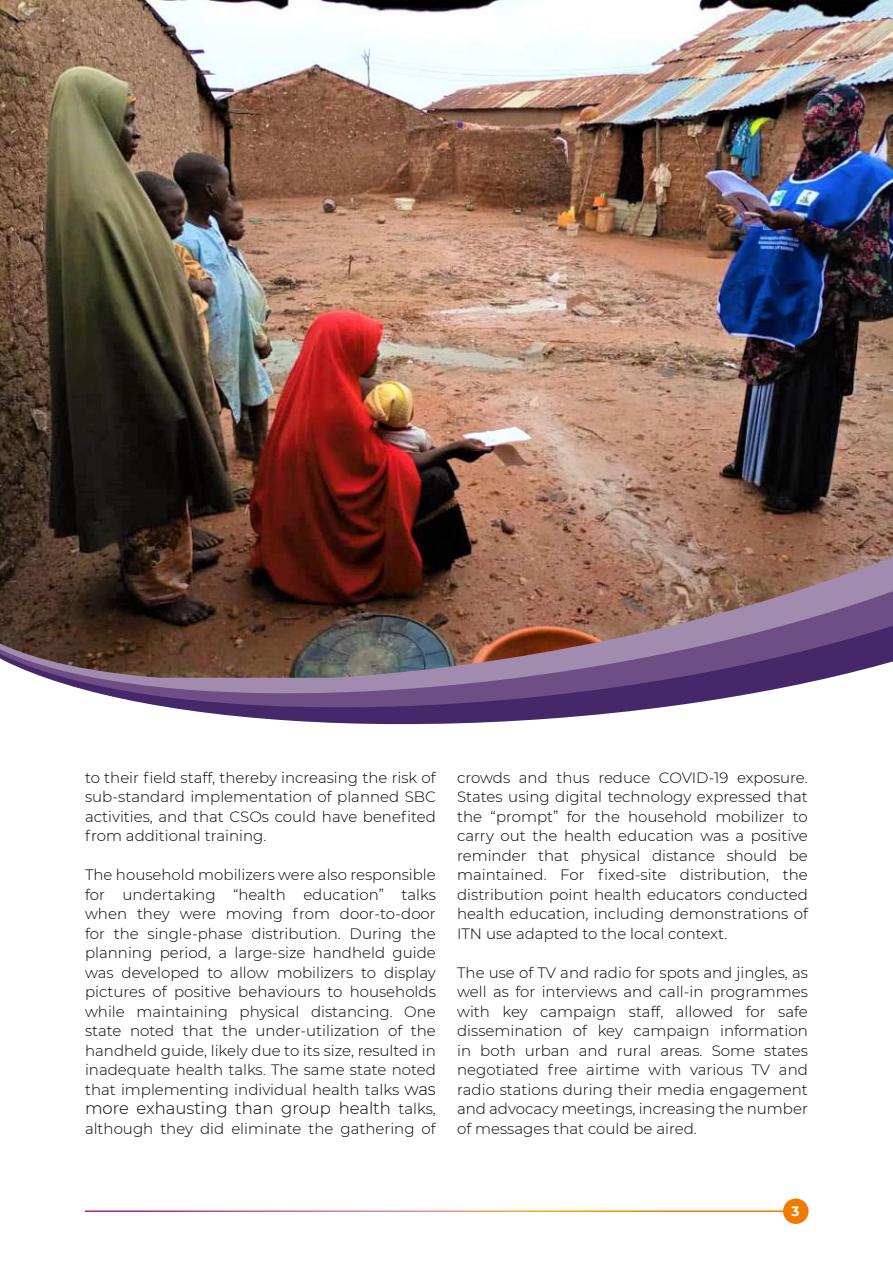
<style>
.page{position:relative;width:893px;height:1263px;background:#fff}
.page>*{position:absolute;margin:0;border:0;box-sizing:border-box;transform-origin:0 0}
.t1{font:300 16.5px "Montserrat";color:#000}
.t2{font:300 15px/19.5px "Montserrat";color:#000;text-align:justify}
.t3{font:700 13.5px "Montserrat";color:#fff}
.s1{font-size:16.5px}
.s2{font-size:15px}
</style>
<div class="page">
<div style="left:783px;top:1198px;width:26px;height:26px;background:#ef7c00;border-radius:50%"></div>
<svg style="left:46px;top:678px;width:782px;height:43px"></svg>
<img style="left:0;top:0;width:893px;height:678px">
<p class="t2" style="left:85px;top:767px;width:352px">to their field staff, thereby increasing the risk of sub-standard implementation of planned SBC activities, and that CSOs could have benefited from additional training.</p>
<p class="t2" style="left:85px;top:864px;width:352px">The household mobilizers were also responsible for undertaking “health education” talks when they were moving from door-to-door for the single-phase distribution. During the planning period, a large-size handheld guide was developed to allow mobilizers to display pictures of positive behaviours to households while maintaining physical distancing. One state noted that the under-utilization of the handheld guide, likely due to its size, resulted in inadequate health talks. The same state noted that implementing individual health talks <span class="s1">was</span></p>
<p class="t1" style="left:85px;top:1097px;width:352px">more exhausting than group health <span class="s2">talks,</span></p>
<p class="t2" style="left:85px;top:1118px;width:352px">although they did eliminate the gathering of</p>
<p class="t2" style="left:457px;top:767px;width:352px">crowds and thus reduce COVID-19 exposure.<br>States using digital technology expressed that the “prompt” for the household mobilizer to carry out the health education was a positive reminder that physical distance should be maintained. For fixed-site distribution, the distribution point health educators conducted health education, including demonstrations of ITN use adapted to the local context.</p>
<p class="t2" style="left:457px;top:962px;width:352px">The use of TV and radio for spots and jingles, as well as for interviews and call-in programmes with key campaign staff, allowed for safe dissemination of key campaign information in both urban and rural areas. Some states negotiated free airtime with various TV and radio stations during their media engagement and advocacy meetings, increasing the number of messages that could be aired.</p>
<p class="t3" style="left:791px;top:1201px;width:9px">3</p>
</div>
